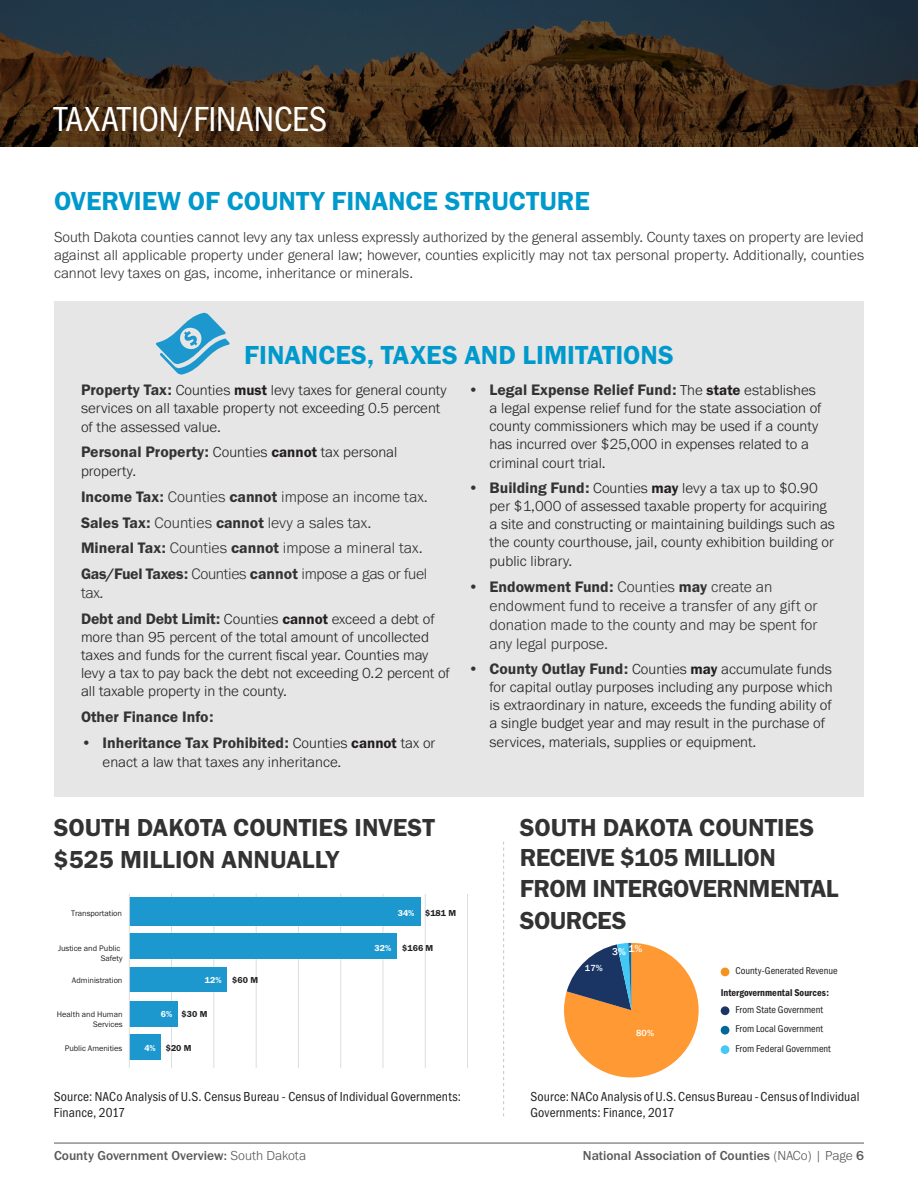
<style>
.page{position:relative;width:918px;height:1188px;background:#fff}
.page>*{position:absolute;margin:0;border:0;box-sizing:border-box;transform-origin:0 0}
.Main_Header{font:36px "Franklin Gothic URW Cond";letter-spacing:-.005em;color:#fff}
.Figure_title{font:27px "Franklin Gothic URW Dem";color:#09c}
.Figure_title-2{font:25.5px/31.2px "Franklin Gothic URW Dem";letter-spacing:-.01em;color:#333}
.Bullets{font:300 15.75px/18.9px "Franklin Gothic URW";color:#333}
.Bullets-2{font:15.75px "Franklin Gothic URW Dem";color:#333}
.Bullets-3{font:300 15.75px/18.9px "Franklin Gothic URW";letter-spacing:-.02em;color:#333}
.Bullets-4{font:300 15px/18.1px "Franklin Gothic URW";color:#231f20}
.Body_text{font:300 15px/18px "Franklin Gothic URW";color:#333;text-align:justify}
.Top_table_indicators{font:13.5px/16.2px "Franklin Gothic URW Cond";letter-spacing:.01em;color:#231f20}
.t1{font:500 13.5px "Franklin Gothic URW";color:#57585a}
.t2{font:500 10.35px "Franklin Gothic";color:#fff}
.t3{font:10.2px/19.5px "Franklin Gothic URW Cond";color:#231f20}
.t4{font:10.2px/21.5px "Franklin Gothic URW Con Dem";color:#231f20}
.t5{font:500 9.15px "Franklin Gothic";color:#fff}
.t6{font:9px "Franklin Gothic URW Dem";color:#231f20}
.t7{font:9px "Franklin Gothic URW Dem";color:#fff}
.t8{font:8.25px/10.1px "Franklin Gothic URW Boo";letter-spacing:-.005em;color:#231f20;text-align:right}
.s1{font-family:"Franklin Gothic URW Dem";font-weight:400;font-size:15.75px;color:#333}
.s2{font-family:"Franklin Gothic URW Dem";font-weight:400}
.s3{font-family:"Franklin Gothic URW";font-weight:300;font-size:15px;color:#231f20}
.s4{font-size:15px;color:#231f20}
.s5{font-family:"Franklin Gothic URW Cond"}
.s6{font-weight:300}
</style>
<div class="page">
<hr style="left:54px;top:1143px;width:810px;height:1px;background:#57585a">
<svg style="left:0;top:0;width:918px;height:147px;background:#373028"></svg>
<div style="left:54px;top:302px;width:810px;height:495px;background:#e6e6e6"></div>
<svg style="left:156px;top:313px;width:74px;height:62px"></svg>
<svg style="left:503px;top:842px;width:1px;height:274px"></svg>
<hr style="left:171px;top:894px;width:1px;height:174px;background:#dcdddf">
<hr style="left:214px;top:894px;width:1px;height:174px;background:#dcdddf">
<hr style="left:256px;top:894px;width:1px;height:174px;background:#dcdddf">
<hr style="left:298px;top:894px;width:1px;height:174px;background:#dcdddf">
<hr style="left:340px;top:894px;width:1px;height:174px;background:#dcdddf">
<hr style="left:383px;top:894px;width:1px;height:174px;background:#dcdddf">
<hr style="left:425px;top:894px;width:1px;height:174px;background:#dcdddf">
<hr style="left:467px;top:894px;width:1px;height:174px;background:#dcdddf">
<div style="left:129px;top:898px;width:291px;height:28px;background:#1c98ce"></div>
<div style="left:129px;top:934px;width:268px;height:25px;background:#1c98ce"></div>
<div style="left:129px;top:967px;width:98px;height:25px;background:#1c98ce"></div>
<div style="left:129px;top:1001px;width:48px;height:26px;background:#1c98ce"></div>
<div style="left:129px;top:1034px;width:32px;height:26px;background:#1c98ce"></div>
<hr style="left:129px;top:894px;width:1px;height:174px;background:#dcdddf">
<svg style="left:564px;top:943px;width:135px;height:135px"></svg>
<div style="left:721px;top:1006px;width:8px;height:9px;background:#1c3664;border-radius:50%"></div>
<div style="left:721px;top:1026px;width:8px;height:9px;background:#016799;border-radius:50%"></div>
<div style="left:721px;top:1045px;width:8px;height:9px;background:#46c8f5;border-radius:50%"></div>
<div style="left:721px;top:968px;width:8px;height:8px;background:#f6921e;border-radius:50%"></div>
<p class="Main_Header" style="left:54px;top:93px;width:275px">TAXATION/FINANCES</p>
<p class="Figure_title" style="left:54px;top:184px;width:537px">OVERVIEW OF COUNTY FINANCE STRUCTURE</p>
<p class="Body_text" style="left:54px;top:227px;width:812px">South Dakota counties cannot levy any tax unless expressly authorized by the general assembly. County taxes on property are levied against all applicable property under general law; however, counties explicitly may not tax personal property. Additionally, counties cannot levy taxes on gas, income, inheritance or minerals.</p>
<p class="Figure_title" style="left:244px;top:338px;width:431px">FINANCES, TAXES AND LIMITATIONS</p>
<p class="Bullets-4" style="left:81px;top:380px;width:367px"><span class="s1">Property Tax:</span> Counties <span class="s2">must</span> levy taxes for general county services on all taxable property not exceeding 0.5 percent of the assessed value.</p>
<p class="Bullets-4" style="left:81px;top:443px;width:318px;line-height:18.9px"><span class="s1">Personal Property:</span> Counties <span class="s2">cannot</span> tax personal property.</p>
<p class="Bullets" style="left:81px;top:487px;width:348px"><span class="s2">Income Tax:</span> Counties <span class="s2">cannot</span> impose an income tax.</p>
<p class="Bullets" style="left:81px;top:513px;width:292px"><span class="s2">Sales Tax:</span> Counties <span class="s2">cannot</span> levy a sales tax.</p>
<p class="Bullets" style="left:81px;top:538px;width:343px"><span class="s2">Mineral Tax:</span> Counties <span class="s2">cannot</span> impose a mineral tax.</p>
<p class="Bullets-3" style="left:81px;top:564px;width:348px"><span class="s2">Gas/Fuel Taxes:</span> Counties <span class="s2">cannot</span> impose a gas or fuel tax.</p>
<p class="Bullets-4" style="left:81px;top:609px;width:370px"><span class="s1">Debt and Debt Limit:</span> Counties <span class="s2">cannot</span> exceed a debt of more than 95 percent of the total amount of uncollected taxes and funds for the current fiscal year. Counties may levy a tax to pay back the debt not exceeding 0.2 percent of all taxable property in the county.</p>
<p class="Bullets-2" style="left:81px;top:707px;width:134px">Other Finance Info:</p>
<p class="Bullets-2" style="left:81px;top:733px;width:356px">• Inheritance Tax Prohibited: <span class="s3">Counties</span> <span class="s4">cannot</span> <span class="s3">tax or</span></p>
<p class="Bullets-4" style="left:103px;top:752px;width:240px">enact a law that taxes any inheritance.</p>
<p class="Bullets-2" style="left:468px;top:380px;width:349px">• Legal Expense Relief Fund: <span class="s3">The</span> <span class="s4">state</span> <span class="s3">establishes</span></p>
<p class="Bullets-4" style="left:490px;top:398px;width:334px">a legal expense relief fund for the state association of county commissioners which may be used if a county has incurred over $25,000 in expenses related to a criminal court trial.</p>
<p class="Bullets-4" style="left:490px;top:479px;width:347px;text-indent:-22px"><span class="s1">• Building Fund:</span> Counties <span class="s2">may</span> levy a tax up to $0.90 per $1,000 of assessed taxable property for acquiring a site and constructing or maintaining buildings such as the county courthouse, jail, county exhibition building or public library.</p>
<p class="Bullets" style="left:490px;top:577px;width:330px;text-indent:-22px"><span class="s2">• Endowment Fund:</span> Counties <span class="s2">may</span> create an endowment fund to receive a transfer of any gift or donation made to the county and may be spent for any legal purpose.</p>
<p class="Bullets-4" style="left:490px;top:660px;width:344px;text-indent:-22px"><span class="s1">• County Outlay Fund:</span> Counties <span class="s2">may</span> accumulate funds for capital outlay purposes including any purpose which is extraordinary in nature, exceeds the funding ability of a single budget year and may result in the purchase of services, materials, supplies or equipment.</p>
<p class="Figure_title-2" style="left:54px;top:811px;width:383px;line-height:32.4px">SOUTH DAKOTA COUNTIES INVEST $525 MILLION ANNUALLY</p>
<p class="t8" style="left:71px;top:908px;width:52px">Transportation</p>
<p class="t6" style="left:425px;top:907px;width:33px">$181 M</p>
<p class="t6" style="left:402px;top:942px;width:33px">$166 M</p>
<p class="t6" style="left:232px;top:975px;width:27px">$60 M</p>
<p class="t6" style="left:182px;top:1008px;width:27px">$30 M</p>
<p class="t6" style="left:166px;top:1043px;width:27px">$20 M</p>
<p class="Top_table_indicators" style="left:54px;top:1087px;width:409px">Source: NACo Analysis of U.S. Census Bureau - Census of Individual Governments:<br>Finance, 2017</p>
<p class="t7" style="left:398px;top:907px;width:18px">34%</p>
<p class="t7" style="left:374px;top:942px;width:18px">32%</p>
<p class="t8" style="left:58px;top:943px;width:66px">Justice and Public<br>Safety</p>
<p class="t7" style="left:205px;top:975px;width:18px">12%</p>
<p class="t8" style="left:72px;top:975px;width:52px">Administration</p>
<p class="t7" style="left:161px;top:1008px;width:13px">6%</p>
<p class="t8" style="left:57px;top:1009px;width:67px">Health and Human<br>Services</p>
<p class="t7" style="left:144px;top:1043px;width:13px">4%</p>
<p class="t8" style="left:65px;top:1043px;width:59px">Public Amenities</p>
<p class="Figure_title-2" style="left:520px;top:811px;width:320px">SOUTH DAKOTA COUNTIES<br>RECEIVE $105 MILLION<br>FROM INTERGOVERNMENTAL<br>SOURCES</p>
<p class="t5" style="left:585px;top:962px;width:19px">17%</p>
<p class="t2" style="left:612px;top:944px;width:32px">3% 1%</p>
<p class="t5" style="left:636px;top:1028px;width:19px">80%</p>
<p class="t4" style="left:721px;top:960px;width:119px;text-indent:15px"><span class="s5">County-Generated Revenue<br></span>Intergovernmental Sources:</p>
<p class="t3" style="left:736px;top:999px;width:97px">From State Government<br>From Local Government<br>From Federal Government</p>
<p class="Top_table_indicators" style="left:531px;top:1087px;width:331px">Source: NACo Analysis of U.S. Census Bureau - Census of Individual<br>Governments: Finance, 2017</p>
<p class="t1" style="left:54px;top:1147px;width:254px">County Government Overview: <span class="s6">South Dakota</span></p>
<p class="t1" style="left:583px;top:1147px;width:283px">National Association of Counties <span class="s6">(NACo) | Page</span> 6</p>
</div>
